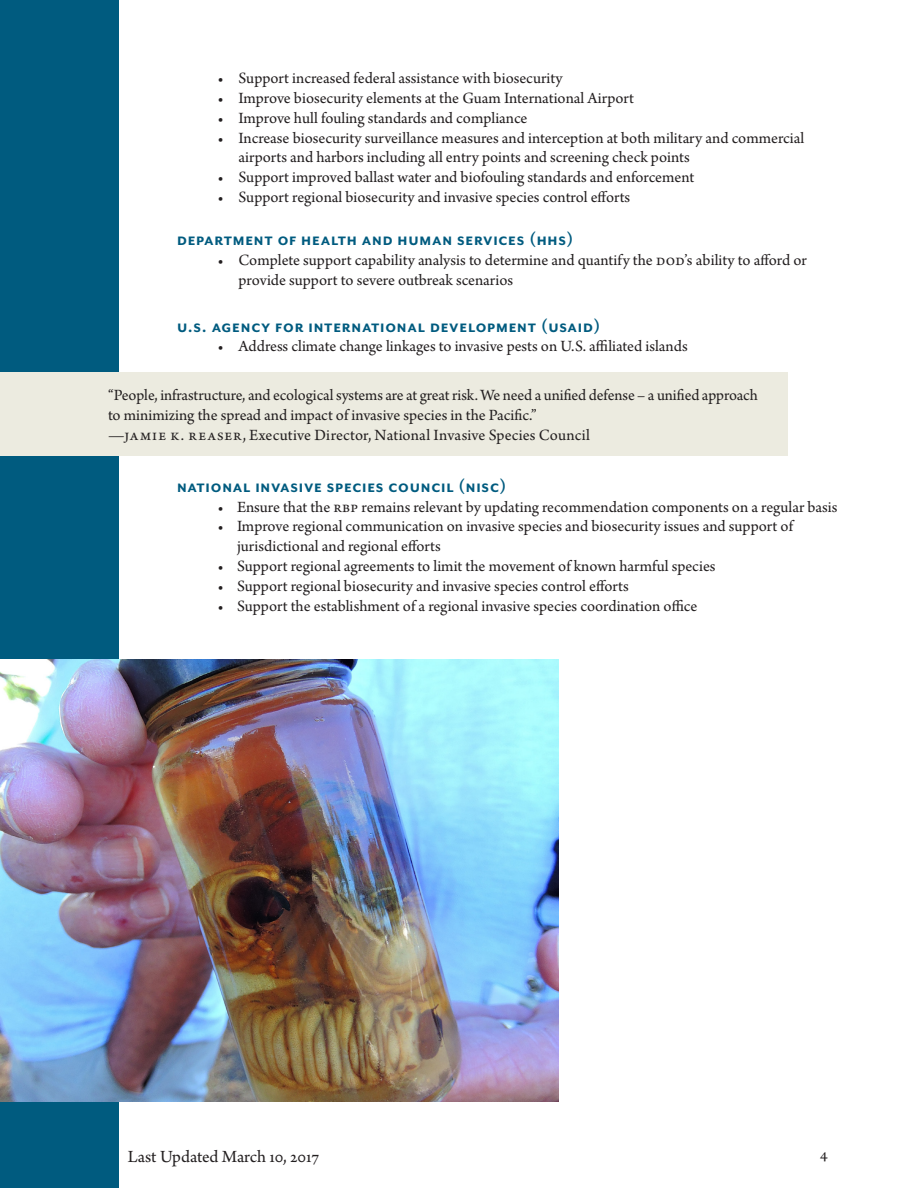
<style>
.page{position:relative;width:918px;height:1188px;background:#fff}
.page>*{position:absolute;margin:0;border:0;box-sizing:border-box;transform-origin:0 0}
.t1{font:700 19.5px "Mr Eaves San OT";letter-spacing:.04em;color:#005b7f}
.t2{font:18px "Arno Pro";letter-spacing:-.005em;color:#231f20}
.t3{font:16.5px/19.8px "Arno Pro";color:#231f20}
</style>
<div class="page">
<div style="left:0;top:0;width:119px;height:1188px;background:#005b7f"></div>
<img style="left:0;top:659px;width:558px;height:443px">
<div style="left:0;top:372px;width:787px;height:84px;background:#ecebe0"></div>
<p class="t3" style="left:218px;top:69px;width:347px">• Support increased federal assistance with biosecurity</p>
<p class="t3" style="left:218px;top:89px;width:418px">• Improve biosecurity elements at the Guam International Airport</p>
<p class="t3" style="left:218px;top:109px;width:312px">• Improve hull fouling standards and compliance</p>
<p class="t3" style="left:238px;top:129px;width:567px;text-indent:-21px">• Increase biosecurity surveillance measures and interception at both military and commercial airports and harbors including all entry points and screening check points</p>
<p class="t3" style="left:218px;top:168px;width:478px">• Support improved ballast water and biofouling standards and enforcement</p>
<p class="t3" style="left:218px;top:188px;width:414px">• Support regional biosecurity and invasive species control efforts</p>
<p class="t1" style="left:177px;top:229px;width:398px">department of health and human services (hhs)</p>
<p class="t3" style="left:238px;top:251px;width:570px;text-indent:-21px">• Complete support capability analysis to determine and quantify the dod’s ability to afford or provide support to severe outbreak scenarios</p>
<p class="t1" style="left:177px;top:315px;width:425px">u.s. agency for international development (usaid)</p>
<p class="t3" style="left:218px;top:337px;width:472px">• Address climate change linkages to invasive pests on U.S. affiliated islands</p>
<p class="t3" style="left:108px;top:386px;width:651px">“People, infrastructure, and ecological systems are at great risk. We need a unified defense – a unified approach to minimizing the spread and impact of invasive species in the Pacific.”</p>
<p class="t3" style="left:108px;top:426px;width:483px">—ja mie k . rea ser, Executive Director, National Invasive Species Council</p>
<p class="t1" style="left:177px;top:475px;width:331px">national invasive species council (nisc)</p>
<p class="t3" style="left:218px;top:498px;width:622px">• Ensure that the rbp remains relevant by updating recommendation components on a regular basis</p>
<p class="t3" style="left:237px;top:517px;width:558px;text-indent:-20px">• Improve regional communication on invasive species and biosecurity issues and support of jurisdictional and regional efforts</p>
<p class="t3" style="left:218px;top:557px;width:500px">• Support regional agreements to limit the movement of known harmful species</p>
<p class="t3" style="left:218px;top:577px;width:413px">• Support regional biosecurity and invasive species control efforts</p>
<p class="t3" style="left:218px;top:597px;width:481px">• Support the establishment of a regional invasive species coordination office</p>
<p class="t2" style="left:128px;top:1146px;width:193px">Last Updated March 10, 2017</p>
<p class="t3" style="left:820px;top:1145px;width:10px">4</p>
</div>
